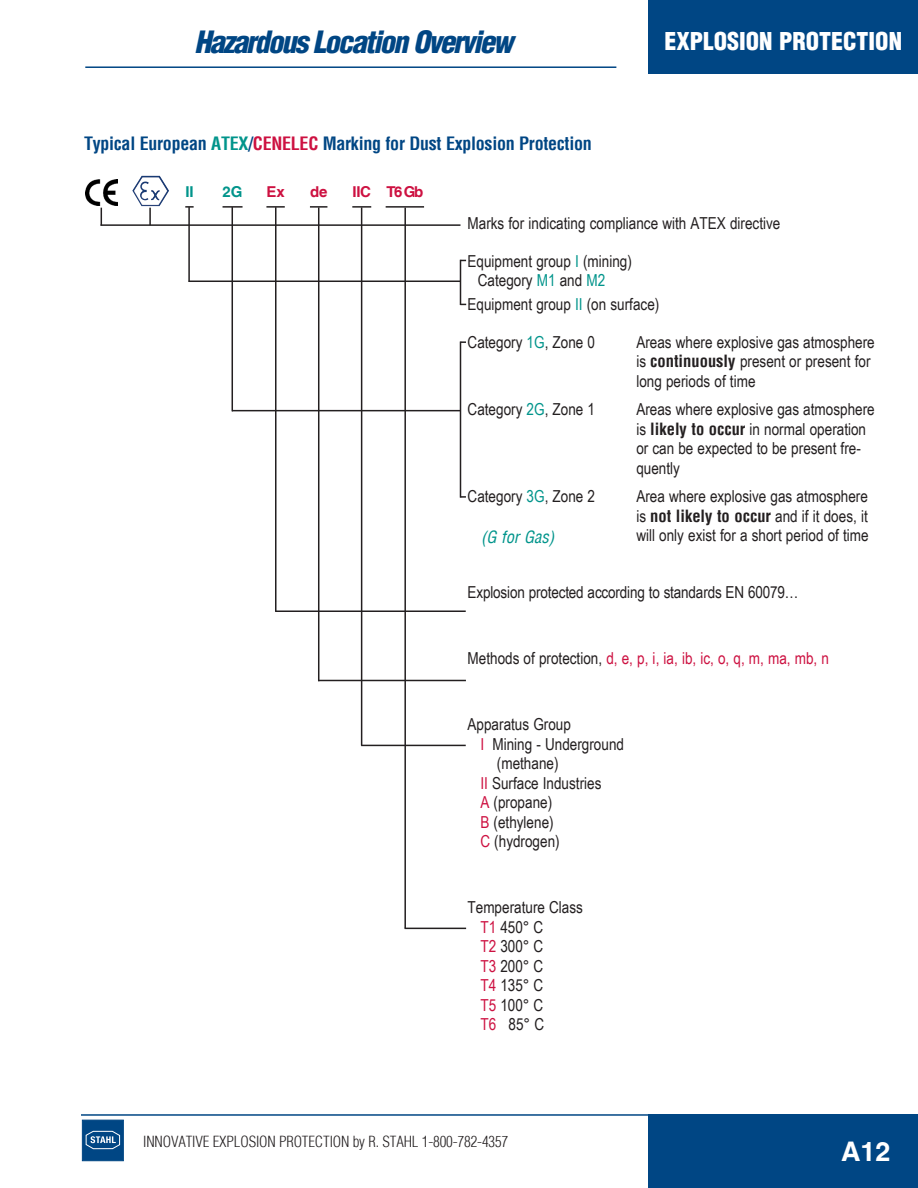
<style>
.page{position:relative;width:918px;height:1188px;background:#fff}
.page>*{position:absolute;margin:0;border:0;box-sizing:border-box;transform-origin:0 0}
.t1{font:italic 900 condensed 30px "Helvetica LT";letter-spacing:-.055em;color:#004684}
.t2{font:700 27px "Helvetica LT";color:#fff}
.t3{font:900 condensed 24px "Helvetica LT";color:#fff}
.BlueItalSub{font:700 condensed 18px "Helvetica LT";letter-spacing:-.015em;color:#004684}
.t4{font:16.5px/19.5px "Arial Narrow";color:#231f20}
.t5{font:16.5px "Arial Narrow";color:#cd1141}
.t6{font:italic condensed 16.5px "Helvetica LT";color:#00948b}
.Body_text{font:300 condensed 15px "Helvetica LT";letter-spacing:-.01em;color:#231f20}
.t7{font:700 15px "Helvetica LT";letter-spacing:-.015em;color:#cd1141}
.t8{font:700 15px "Helvetica LT";color:#00948b}
.s1{color:#00948b}
.s2{color:#cd1141}
.s3{font-family:"Helvetica LT";font-weight:700;font-stretch:condensed}
.s4{color:#231f20}
</style>
<div class="page">
<div style="left:648px;top:0;width:270px;height:73px;background:#004684"></div>
<div style="left:648px;top:1114px;width:270px;height:74px;background:#004684"></div>
<hr style="left:81px;top:1114px;width:837px;height:2px;background:#004684">
<hr style="left:85px;top:66px;width:531px;height:2px;background:#004684">
<div style="left:82px;top:1120px;width:42px;height:41px;background:#004684;border:1px solid #004684"></div>
<svg style="left:85px;top:1130px;width:35px;height:19px"></svg>
<svg style="left:185px;top:206px;width:9px;height:2px"></svg>
<hr style="left:223px;top:206px;width:20px;height:2px;background:#231f20">
<svg style="left:266px;top:206px;width:19px;height:2px"></svg>
<svg style="left:310px;top:206px;width:17px;height:2px"></svg>
<svg style="left:352px;top:206px;width:19px;height:2px"></svg>
<hr style="left:386px;top:206px;width:38px;height:2px;background:#231f20">
<svg style="left:101px;top:208px;width:1px;height:16px"></svg>
<hr style="left:100px;top:224px;width:360px;height:2px;background:#231f20">
<svg style="left:149px;top:208px;width:2px;height:17px"></svg>
<hr style="left:188px;top:207px;width:2px;height:75px;background:#231f20">
<hr style="left:189px;top:281px;width:271px;height:1px;background:#231f20">
<hr style="left:232px;top:207px;width:1px;height:204px;background:#231f20">
<hr style="left:232px;top:410px;width:228px;height:1px;background:#231f20">
<hr style="left:275px;top:207px;width:2px;height:405px;background:#231f20">
<hr style="left:361px;top:207px;width:1px;height:538px;background:#231f20">
<hr style="left:404px;top:208px;width:2px;height:720px;background:#231f20">
<hr style="left:275px;top:610px;width:191px;height:2px;background:#231f20">
<hr style="left:318px;top:680px;width:148px;height:1px;background:#231f20">
<hr style="left:361px;top:745px;width:105px;height:1px;background:#231f20">
<hr style="left:405px;top:928px;width:61px;height:1px;background:#231f20">
<img style="left:132px;top:176px;width:37px;height:30px">
<img style="left:85px;top:179px;width:33px;height:26px">
<hr style="left:460px;top:260px;width:1px;height:45px;background:#231f20">
<hr style="left:460px;top:342px;width:1px;height:156px;background:#231f20">
<hr style="left:318px;top:207px;width:1px;height:474px;background:#231f20">
<p class="t1" style="left:195px;top:23px;width:320px">Hazardous Location Overview</p>
<p class="t3" style="left:665px;top:26px;width:239px">EXPLOSION PROTECTION</p>
<p class="BlueItalSub" style="left:84px;top:132px;width:509px">Typical European <span class="s1">ATEX</span>/<span class="s2">CENELEC</span> Marking for Dust Explosion Protection</p>
<p class="t8" style="left:185px;top:183px;width:10px">II</p>
<p class="t8" style="left:223px;top:183px;width:21px">2G</p>
<p class="t7" style="left:267px;top:183px;width:20px">Ex</p>
<p class="t7" style="left:310px;top:183px;width:19px">de</p>
<p class="t7" style="left:352px;top:183px;width:20px">IIC</p>
<p class="t7" style="left:386px;top:183px;width:38px">T6 Gb</p>
<p class="t4" style="left:468px;top:213px;width:314px">Marks for indicating compliance with ATEX directive</p>
<p class="t4" style="left:478px;top:251px;width:156px;text-indent:-10px">Equipment group <span class="s1">I</span> (mining)<br>Category <span class="s1">M1</span> and <span class="s1">M2</span></p>
<p class="t4" style="left:468px;top:294px;width:193px">Equipment group <span class="s1">II</span> (on surface)</p>
<p class="t4" style="left:468px;top:332px;width:129px">Category <span class="s1">1G</span>, Zone 0</p>
<p class="t4" style="left:636px;top:332px;width:240px">Areas where explosive gas atmosphere is <span class="s3">continuously</span> present or present for long periods of time</p>
<p class="t4" style="left:468px;top:399px;width:129px">Category <span class="s1">2G</span>, Zone 1</p>
<p class="t4" style="left:636px;top:399px;width:240px">Areas where explosive gas atmosphere is <span class="s3">likely to occur</span> in normal operation or can be expected to be present fre&shy;quently</p>
<p class="t4" style="left:468px;top:486px;width:129px">Category <span class="s1">3G</span>, Zone 2</p>
<p class="t4" style="left:636px;top:486px;width:234px;text-align:justify">Area where explosive gas atmosphere is <span class="s3">not likely to occur</span> and if it does, it will only exist for a short period of time</p>
<p class="t6" style="left:481px;top:527px;width:75px">(G for Gas)</p>
<p class="t4" style="left:468px;top:582px;width:332px">Explosion protected according to standards EN 60079…</p>
<p class="t5" style="left:468px;top:646px;width:363px"><span class="s4">Methods of protection,</span> d, e, p, i, ia, ib, ic, o, q, m, ma, mb, n</p>
<p class="t4" style="left:468px;top:714px;width:105px">Apparatus Group</p>
<p class="t4" style="left:480px;top:734px;width:145px"><span class="s2">I</span> Mining - Underground</p>
<p class="t4" style="left:497px;top:753px;width:63px">(methane)</p>
<p class="t4" style="left:480px;top:773px;width:123px"><span class="s2">II</span> Surface Industries</p>
<p class="t4" style="left:480px;top:792px;width:73px"><span class="s2">A</span> (propane)</p>
<p class="t4" style="left:480px;top:812px;width:75px"><span class="s2">B</span> (ethylene)</p>
<p class="t4" style="left:480px;top:831px;width:81px"><span class="s2">C</span> (hydrogen)</p>
<p class="t4" style="left:480px;top:897px;width:104px;text-indent:-13px">Temperature Class<br><span class="s2">T1</span> 450° C<br><span class="s2">T2</span> 300° C<br><span class="s2">T3</span> 200° C<br><span class="s2">T4</span> 135° C<br><span class="s2">T5</span> 100° C<br><span class="s2">T6</span> 85° C</p>
<p class="Body_text" style="left:143px;top:1132px;width:366px">INNOVATIVE EXPLOSION PROTECTION by R. STAHL 1-800-782-4357</p>
<p class="t2" style="left:841px;top:1135px;width:51px">A12</p>
</div>
